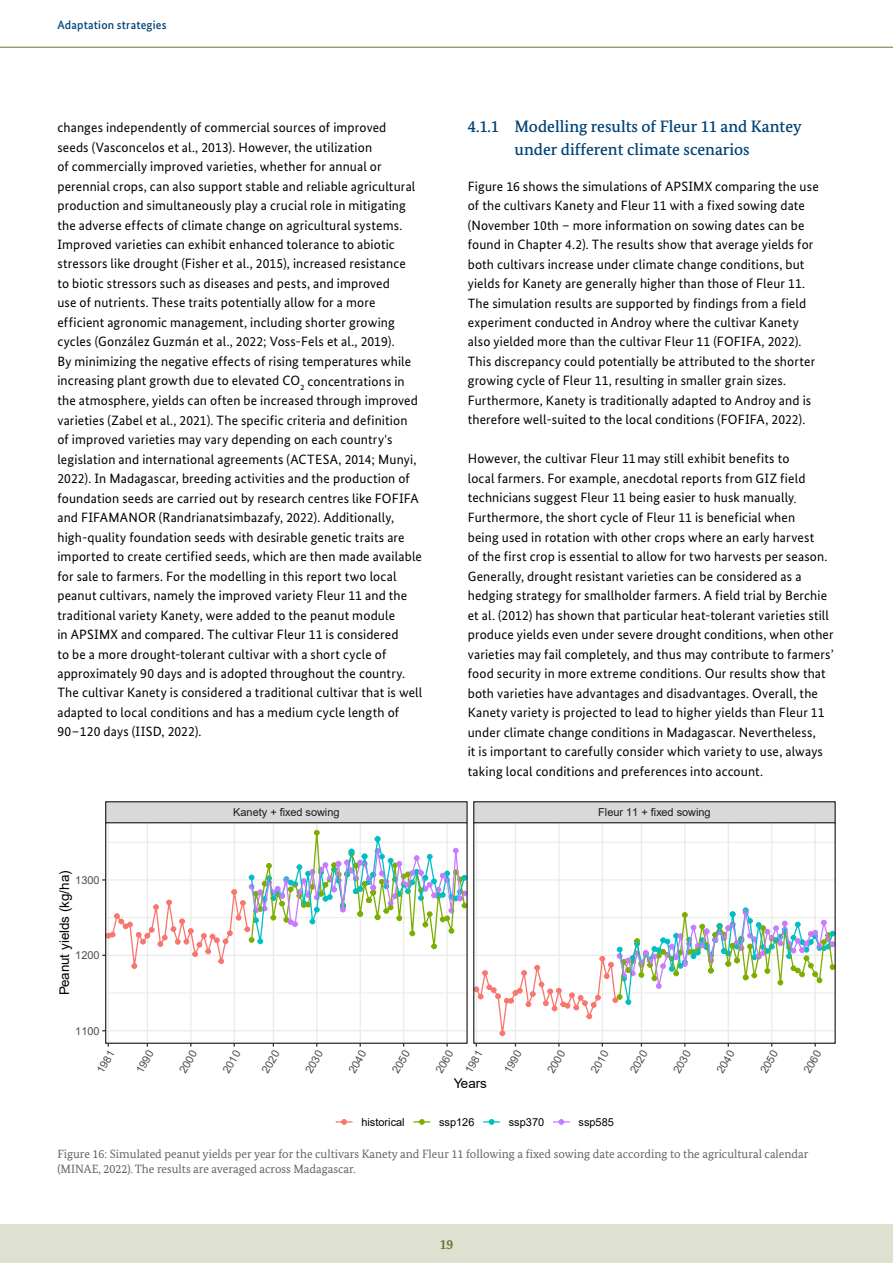
<style>
.page{position:relative;width:893px;height:1263px;background:#fff}
.page>*{position:absolute;margin:0;border:0;box-sizing:border-box;transform-origin:0 0}
.t1{font:500 16.5px/22.5px "Bundes Serif";color:#004377;text-align:center}
.t2{font:13.5px/19.5px "Bundes Sans";letter-spacing:.01em;color:#000}
.t3{font:700 13.5px "Bundes Serif";color:#5b7d2e}
.t4{font:13.35px "Arial";color:#000}
.t5{font:12px/14.4px "Bundes Serif";color:#636362}
.t6{font:500 12px "Bundes Sans";letter-spacing:.015em;color:#004377}
.t7{font:10.95px "Arial";color:#4d4d4d}
.t8{font:10.95px "Arial";color:#1a1a1a}
.t9{font:10.95px "Arial";color:#000}
.s1{font-size:12px}
</style>
<div class="page">
<div style="left:0;top:1224px;width:893px;height:39px;background:#dfe1d0"></div>
<hr style="left:0;top:47px;width:893px;height:1px;background:#5b7d2e">
<hr style="left:106px;top:993px;width:361px;height:1px;background:#ebebeb">
<hr style="left:106px;top:1030px;width:361px;height:1px;background:#ebebeb">
<hr style="left:108px;top:823px;width:1px;height:220px;background:#ebebeb">
<hr style="left:147px;top:823px;width:1px;height:220px;background:#ebebeb">
<hr style="left:190px;top:823px;width:1px;height:220px;background:#ebebeb">
<hr style="left:234px;top:823px;width:1px;height:220px;background:#ebebeb">
<hr style="left:273px;top:823px;width:1px;height:220px;background:#ebebeb">
<hr style="left:316px;top:823px;width:1px;height:220px;background:#ebebeb">
<hr style="left:360px;top:823px;width:1px;height:220px;background:#ebebeb">
<hr style="left:403px;top:823px;width:1px;height:220px;background:#ebebeb">
<hr style="left:446px;top:823px;width:2px;height:220px;background:#ebebeb">
<hr style="left:474px;top:842px;width:361px;height:1px;background:#ebebeb">
<hr style="left:474px;top:879px;width:361px;height:1px;background:#ebebeb">
<hr style="left:476px;top:823px;width:1px;height:220px;background:#ebebeb">
<hr style="left:515px;top:823px;width:1px;height:220px;background:#ebebeb">
<hr style="left:558px;top:823px;width:2px;height:220px;background:#ebebeb">
<hr style="left:602px;top:823px;width:1px;height:220px;background:#ebebeb">
<hr style="left:641px;top:823px;width:1px;height:220px;background:#ebebeb">
<hr style="left:684px;top:823px;width:1px;height:220px;background:#ebebeb">
<hr style="left:728px;top:823px;width:1px;height:220px;background:#ebebeb">
<hr style="left:771px;top:823px;width:1px;height:220px;background:#ebebeb">
<hr style="left:814px;top:823px;width:2px;height:220px;background:#ebebeb">
<div style="left:106px;top:802px;width:361px;height:21px;background:#d9d9d9"></div>
<div style="left:474px;top:802px;width:361px;height:21px;background:#d9d9d9"></div>
<div style="left:474px;top:802px;width:361px;height:21px;border:1px solid #333"></div>
<svg style="left:474px;top:903px;width:361px;height:143px"></svg>
<svg style="left:102px;top:815px;width:365px;height:162px"></svg>
<svg style="left:336px;top:1119px;width:17px;height:6px"></svg>
<svg style="left:413px;top:1119px;width:17px;height:6px"></svg>
<svg style="left:483px;top:1119px;width:17px;height:6px"></svg>
<svg style="left:553px;top:1119px;width:17px;height:6px"></svg>
<p class="t6" style="left:57px;top:17px;width:111px">Adaptation strategies</p>
<p class="t2" style="left:57px;top:117px;width:366px">changes independently of commercial sources of improved<br>seeds (Vasconcelos et al., 2013). However, the utilization<br>of commercially improved varieties, whether for annual or perennial crops, can also support stable and reliable agricultural production and simultaneously play a crucial role in mitigating the adverse effects of climate change on agricultural systems.<br>Improved varieties can exhibit enhanced tolerance to abiotic stressors like drought (Fisher et al., 2015), increased resistance<br>to biotic stressors such as diseases and pests, and improved<br>use of nutrients. These traits potentially allow for a more efficient agronomic management, including shorter growing cycles (González Guzmán et al., 2022; Voss-Fels et al., 2019).<br>By minimizing the negative effects of rising temperatures while increasing plant growth due to elevated CO<sub>2</sub> concentrations in the atmosphere, yields can often be increased through improved varieties (Zabel et al., 2021). The specific criteria and definition of improved varieties may vary depending on each country's legislation and international agreements (ACTESA, 2014; Munyi, 2022). In Madagascar, breeding activities and the production of foundation seeds are carried out by research centres like FOFIFA and FIFAMANOR (Randrianatsimbazafy, 2022). Additionally, high-quality foundation seeds with desirable genetic traits are imported to create certified seeds, which are then made available for sale to farmers. For the modelling in this report two local peanut cultivars, namely the improved variety Fleur 11 and the traditional variety Kanety, were added to the peanut module<br>in APSIMX and compared. The cultivar Fleur 11 is considered<br>to be a more drought-tolerant cultivar with a short cycle of approximately 90 days and is adopted throughout the country.<br>The cultivar Kanety is considered a traditional cultivar that is well adapted to local conditions and has a medium cycle length of 90–120 days (IISD, 2022).</p>
<p class="t1" style="left:468px;top:115px;width:335px">4.1.1 Modelling results of Fleur 11 and Kantey under different climate scenarios</p>
<p class="t2" style="left:468px;top:176px;width:352px">Figure 16 shows the simulations of APSIMX comparing the use of the cultivars Kanety and Fleur 11 with a fixed sowing date (November 10th – more information on sowing dates can be found in Chapter 4.2). The results show that average yields for both cultivars increase under climate change conditions, but yields for Kanety are generally higher than those of Fleur 11.<br>The simulation results are supported by findings from a field experiment conducted in Androy where the cultivar Kanety also yielded more than the cultivar Fleur 11 (FOFIFA, 2022).<br>This discrepancy could potentially be attributed to the shorter growing cycle of Fleur 11, resulting in smaller grain sizes.<br>Furthermore, Kanety is traditionally adapted to Androy and is therefore well-suited to the local conditions (FOFIFA, 2022).</p>
<p class="t2" style="left:468px;top:449px;width:367px">However, the cultivar Fleur 11may still exhibit benefits to<br>local farmers. For example, anecdotal reports from GIZ field technicians suggest Fleur 11 being easier to husk manually<span class="s1">.<br></span>Furthermore, the short cycle of Fleur 11 is beneficial when<br>being used in rotation with other crops where an early harvest<br>of the first crop is essential to allow for two harvests per season.<br>Generally, drought resistant varieties can be considered as a hedging strategy for smallholder farmers. A field trial by Berchie et al. (2012) has shown that particular heat-tolerant varieties still produce yields even under severe drought conditions, when other varieties may fail completely, and thus may contribute to farmers’ food security in more extreme conditions. Our results show that both varieties have advantages and disadvantages. Overall, the Kanety variety is projected to lead to higher yields than Fleur 11 under climate change conditions in Madagascar. Nevertheless,<br>it is important to carefully consider which variety to use, always taking local conditions and preferences into account.</p>
<p class="t4" style="left:55px;top:995px;width:126px;rotate:-90deg">Peanut yields (kg/ha)</p>
<p class="t7" style="left:75px;top:872px;width:26px">1300</p>
<p class="t7" style="left:75px;top:948px;width:26px">1200</p>
<p class="t7" style="left:75px;top:1023px;width:26px">1100</p>
<p class="t8" style="left:233px;top:805px;width:108px">Kanety + fixed sowing</p>
<p class="t8" style="left:598px;top:805px;width:114px">Fleur 11 + fixed sowing</p>
<p class="t7" style="left:93px;top:1068px;width:26px;rotate:-60deg">1981</p>
<p class="t7" style="left:132px;top:1068px;width:26px;rotate:-60deg">1990</p>
<p class="t7" style="left:176px;top:1068px;width:26px;rotate:-60deg">2000</p>
<p class="t7" style="left:219px;top:1068px;width:26px;rotate:-60deg">2010</p>
<p class="t7" style="left:258px;top:1068px;width:26px;rotate:-60deg">2020</p>
<p class="t7" style="left:302px;top:1068px;width:26px;rotate:-60deg">2030</p>
<p class="t7" style="left:345px;top:1068px;width:26px;rotate:-60deg">2040</p>
<p class="t7" style="left:388px;top:1068px;width:26px;rotate:-60deg">2050</p>
<p class="t7" style="left:432px;top:1068px;width:26px;rotate:-60deg">2060</p>
<p class="t7" style="left:461px;top:1068px;width:26px;rotate:-60deg">1981</p>
<p class="t7" style="left:500px;top:1068px;width:26px;rotate:-60deg">1990</p>
<p class="t7" style="left:544px;top:1068px;width:26px;rotate:-60deg">2000</p>
<p class="t7" style="left:587px;top:1068px;width:26px;rotate:-60deg">2010</p>
<p class="t7" style="left:626px;top:1068px;width:26px;rotate:-60deg">2020</p>
<p class="t7" style="left:670px;top:1068px;width:26px;rotate:-60deg">2030</p>
<p class="t7" style="left:713px;top:1068px;width:26px;rotate:-60deg">2040</p>
<p class="t7" style="left:756px;top:1068px;width:26px;rotate:-60deg">2050</p>
<p class="t7" style="left:800px;top:1068px;width:26px;rotate:-60deg">2060</p>
<p class="t4" style="left:454px;top:1074px;width:35px">Years</p>
<p class="t9" style="left:361px;top:1114px;width:45px">historical</p>
<p class="t9" style="left:439px;top:1114px;width:37px">ssp126</p>
<p class="t9" style="left:509px;top:1114px;width:37px">ssp370</p>
<p class="t9" style="left:579px;top:1114px;width:37px">ssp585</p>
<p class="t5" style="left:57px;top:1147px;width:752px">Figure 16: Simulated peanut yields per year for the cultivars Kanety and Fleur 11 following a fixed sowing date according to the agricultural calendar (MINAE, 2022). The results are averaged across Madagascar.</p>
<p class="t3" style="left:440px;top:1236px;width:15px">19</p>
</div>
